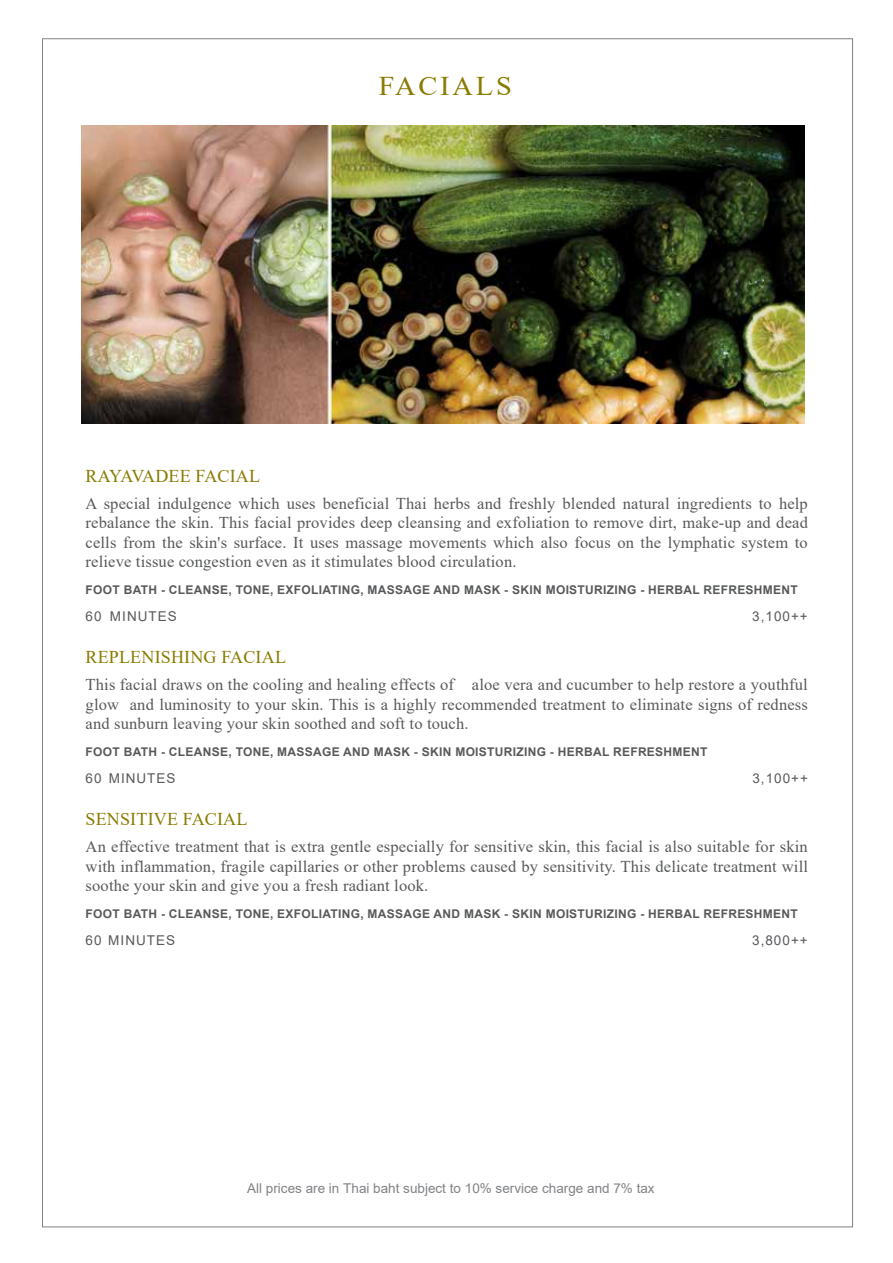
<style>
.page{position:relative;width:893px;height:1263px;background:#fff}
.page>*{position:absolute;margin:0;border:0;box-sizing:border-box;transform-origin:0 0}
.t1{font:27px "Times New Roman";letter-spacing:.1em;color:#897b00;scale:1.05 1}
.t2{font:18px "Times New Roman";letter-spacing:.01em;color:#897b00}
.t3{font:16.5px/19.5px "Times New Roman";letter-spacing:.01em;color:#58595b;text-align:justify}
.t4{font:13.5px "Arial";color:#808285}
.t5{font:13.5px "Arial";letter-spacing:.075em;color:#58595b}
.t6{font:700 12px "Arial";letter-spacing:.025em;color:#58595b}
</style>
<div class="page">
<img style="left:81px;top:126px;width:723px;height:297px">
<h1 class="t1" style="left:379px;top:66px;width:128px">FACIALS</h1>
<p class="t2" style="left:86px;top:463px;width:176px">RAYAVADEE FACIAL</p>
<p class="t3" style="left:86px;top:493px;width:724px">A special indulgence which uses beneficial Thai herbs and freshly blended natural ingredients to help rebalance the skin. This facial provides deep cleansing and exfoliation to remove dirt, make-up and dead cells from the skin's surface. It uses massage movements which also focus on the lymphatic system to relieve tissue congestion even as it stimulates blood circulation.</p>
<p class="t6" style="left:86px;top:582px;width:714px">FOOT BATH - CLEANSE, TONE, EXFOLIATING, MASSAGE AND MASK - SKIN MOISTURIZING - HERBAL REFRESHMENT</p>
<p class="t5" style="left:86px;top:607px;width:93px">60 MINUTES</p>
<p class="t5" style="left:752px;top:607px;width:57px">3,100++</p>
<p class="t2" style="left:86px;top:645px;width:202px">REPLENISHING FACIAL</p>
<p class="t3" style="left:86px;top:674px;width:724px">This facial draws on the cooling and healing effects of aloe vera and cucumber to help restore a youthful glow and luminosity to your skin. This is a highly recommended treatment to eliminate signs of redness and sunburn leaving your skin soothed and soft to touch.</p>
<p class="t6" style="left:86px;top:744px;width:623px">FOOT BATH - CLEANSE, TONE, MASSAGE AND MASK - SKIN MOISTURIZING - HERBAL REFRESHMENT</p>
<p class="t5" style="left:86px;top:769px;width:91px">60 MINUTES</p>
<p class="t5" style="left:752px;top:769px;width:57px">3,100++</p>
<p class="t2" style="left:86px;top:807px;width:163px">SENSITIVE FACIAL</p>
<p class="t3" style="left:86px;top:836px;width:724px">An effective treatment that is extra gentle especially for sensitive skin, this facial is also suitable for skin with inflammation, fragile capillaries or other problems caused by sensitivity. This delicate treatment will soothe your skin and give you a fresh radiant look.</p>
<p class="t6" style="left:86px;top:906px;width:714px">FOOT BATH - CLEANSE, TONE, EXFOLIATING, MASSAGE AND MASK - SKIN MOISTURIZING - HERBAL REFRESHMENT</p>
<p class="t5" style="left:86px;top:931px;width:91px">60 MINUTES</p>
<p class="t5" style="left:752px;top:931px;width:57px">3,800++</p>
<p class="t4" style="left:247px;top:1179px;width:409px">All prices are in Thai baht subject to 10% service charge and 7% tax</p>
</div>
